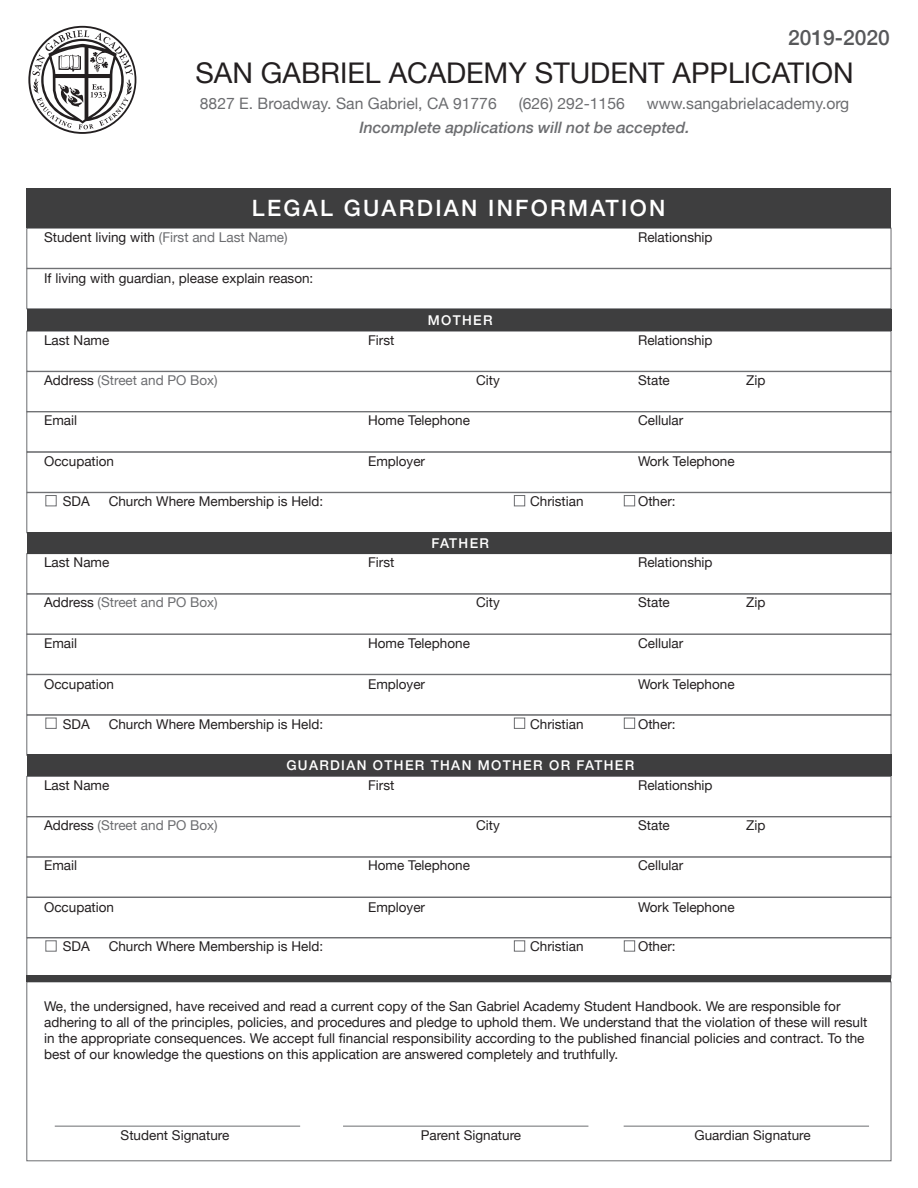
<style>
.page{position:relative;width:918px;height:1188px;background:#fff}
.page>*{position:absolute;margin:0;border:0;box-sizing:border-box;transform-origin:0 0}
.t1{font:28.5px "Helvetica Neue";color:#231f20}
.t2{font:500 22.5px "Helvetica Neue";letter-spacing:.1em;color:#fff}
.t3{font:500 21px "Helvetica Neue";color:#57585a}
.t4{font:15.75px "Helvetica Neue";color:#6c6d70}
.t5{font:italic 500 15.75px "Helvetica Neue";color:#6c6d70}
.t6{font:13.5px/16.2px "Helvetica Neue";color:#231f20}
.t7{font:13.5px "Helvetica Neue";color:#6c6d70}
.t8{font:500 13.5px "Helvetica Neue";letter-spacing:.1em;color:#fff}
.s1{color:#231f20}
</style>
<div class="page">
<div style="left:27px;top:492px;width:864px;height:41px;border:1px solid #6c6d70"></div>
<div style="left:27px;top:715px;width:864px;height:40px;border:1px solid #6c6d70"></div>
<div style="left:27px;top:452px;width:864px;height:40px;border:1px solid #6c6d70"></div>
<div style="left:27px;top:674px;width:864px;height:41px;border:1px solid #6c6d70"></div>
<div style="left:27px;top:897px;width:864px;height:41px;border:1px solid #6c6d70"></div>
<div style="left:27px;top:228px;width:864px;height:40px;border:1px solid #6c6d70"></div>
<div style="left:27px;top:268px;width:864px;height:41px;border:1px solid #6c6d70"></div>
<div style="left:27px;top:331px;width:864px;height:40px;border:1px solid #6c6d70"></div>
<div style="left:27px;top:553px;width:864px;height:41px;border:1px solid #6c6d70"></div>
<div style="left:27px;top:776px;width:864px;height:41px;border:1px solid #6c6d70"></div>
<div style="left:27px;top:412px;width:864px;height:40px;border:1px solid #6c6d70"></div>
<div style="left:27px;top:634px;width:864px;height:40px;border:1px solid #6c6d70"></div>
<div style="left:27px;top:857px;width:864px;height:40px;border:1px solid #6c6d70"></div>
<div style="left:27px;top:371px;width:864px;height:41px;border:1px solid #6c6d70"></div>
<div style="left:27px;top:594px;width:864px;height:40px;border:1px solid #6c6d70"></div>
<div style="left:27px;top:817px;width:864px;height:40px;border:1px solid #6c6d70"></div>
<hr style="left:55px;top:1126px;width:245px;height:1px;background:#6c6d70">
<hr style="left:343px;top:1126px;width:245px;height:1px;background:#6c6d70">
<hr style="left:624px;top:1126px;width:245px;height:1px;background:#6c6d70">
<svg style="left:28px;top:26px;width:108px;height:108px"></svg>
<div style="left:27px;top:982px;width:864px;height:179px;border:1px solid #6c6d70"></div>
<div style="left:514px;top:495px;width:11px;height:11px;border:1px solid #6c6d70"></div>
<div style="left:514px;top:718px;width:11px;height:11px;border:1px solid #6c6d70"></div>
<div style="left:514px;top:941px;width:11px;height:10px;border:1px solid #6c6d70"></div>
<div style="left:624px;top:495px;width:11px;height:11px;border:1px solid #6c6d70"></div>
<div style="left:624px;top:718px;width:11px;height:11px;border:1px solid #6c6d70"></div>
<div style="left:624px;top:941px;width:11px;height:10px;border:1px solid #6c6d70"></div>
<div style="left:46px;top:495px;width:10px;height:11px;border:1px solid #6c6d70"></div>
<div style="left:46px;top:718px;width:10px;height:11px;border:1px solid #6c6d70"></div>
<div style="left:27px;top:975px;width:864px;height:7px;background:#3e3e3f"></div>
<div style="left:27px;top:189px;width:864px;height:39px;background:#3e3e3f"></div>
<div style="left:27px;top:309px;width:865px;height:22px;background:#3e3e3f"></div>
<div style="left:27px;top:532px;width:865px;height:22px;background:#3e3e3f"></div>
<div style="left:27px;top:755px;width:865px;height:21px;background:#3e3e3f"></div>
<h3 class="t3" style="left:788px;top:21px;width:103px">2019-2020</h3>
<p class="t1" style="left:196px;top:52px;width:660px">SAN GABRIEL ACADEMY STUDENT APPLICATION</p>
<p class="t4" style="left:200px;top:92px;width:298px">8827 E. Broadway. San Gabriel, CA 91776</p>
<p class="t4" style="left:519px;top:92px;width:108px">(626) 292-1156</p>
<p class="t4" style="left:647px;top:92px;width:204px">www.sangabrielacademy.org</p>
<p class="t5" style="left:359px;top:114px;width:332px">Incomplete applications will not be accepted.</p>
<p class="t2" style="left:252px;top:190px;width:415px">LEGAL GUARDIAN INFORMATION</p>
<p class="t7" style="left:44px;top:228px;width:245px"><span class="s1">Student living with</span> (First and Last Name)</p>
<p class="t6" style="left:638px;top:230px;width:76px">Relationship</p>
<p class="t6" style="left:44px;top:271px;width:271px">If living with guardian, please explain reason:</p>
<p class="t8" style="left:428px;top:309px;width:66px">MOTHER</p>
<p class="t6" style="left:44px;top:332px;width:67px">Last Name</p>
<p class="t6" style="left:368px;top:332px;width:28px">First</p>
<p class="t6" style="left:638px;top:332px;width:76px">Relationship</p>
<p class="t7" style="left:44px;top:370px;width:175px"><span class="s1">Address</span> (Street and PO Box)</p>
<p class="t6" style="left:476px;top:373px;width:25px">City</p>
<p class="t6" style="left:638px;top:373px;width:33px">State</p>
<p class="t6" style="left:746px;top:373px;width:21px">Zip</p>
<p class="t6" style="left:44px;top:413px;width:35px">Email</p>
<p class="t6" style="left:368px;top:413px;width:103px">Home Telephone</p>
<p class="t6" style="left:638px;top:413px;width:47px">Cellular</p>
<p class="t6" style="left:44px;top:454px;width:72px">Occupation</p>
<p class="t6" style="left:368px;top:454px;width:59px">Employer</p>
<p class="t6" style="left:638px;top:454px;width:98px">Work Telephone</p>
<p class="t6" style="left:63px;top:494px;width:28px">SDA</p>
<p class="t6" style="left:109px;top:494px;width:216px">Church Where Membership is Held:</p>
<p class="t6" style="left:530px;top:494px;width:55px">Christian</p>
<p class="t6" style="left:638px;top:494px;width:39px">Other:</p>
<p class="t8" style="left:431px;top:532px;width:59px">FATHER</p>
<p class="t6" style="left:44px;top:555px;width:67px">Last Name</p>
<p class="t6" style="left:368px;top:555px;width:28px">First</p>
<p class="t6" style="left:638px;top:555px;width:76px">Relationship</p>
<p class="t7" style="left:44px;top:593px;width:175px"><span class="s1">Address</span> (Street and PO Box)</p>
<p class="t6" style="left:476px;top:595px;width:25px">City</p>
<p class="t6" style="left:638px;top:595px;width:33px">State</p>
<p class="t6" style="left:746px;top:595px;width:21px">Zip</p>
<p class="t6" style="left:44px;top:636px;width:35px">Email</p>
<p class="t6" style="left:368px;top:636px;width:103px">Home Telephone</p>
<p class="t6" style="left:638px;top:636px;width:47px">Cellular</p>
<p class="t6" style="left:44px;top:677px;width:72px">Occupation</p>
<p class="t6" style="left:368px;top:677px;width:59px">Employer</p>
<p class="t6" style="left:638px;top:677px;width:98px">Work Telephone</p>
<p class="t6" style="left:63px;top:716px;width:28px">SDA</p>
<p class="t6" style="left:109px;top:716px;width:216px">Church Where Membership is Held:</p>
<p class="t6" style="left:530px;top:716px;width:55px">Christian</p>
<p class="t6" style="left:638px;top:716px;width:39px">Other:</p>
<p class="t8" style="left:286px;top:754px;width:349px">GUARDIAN OTHER THAN MOTHER OR FATHER</p>
<p class="t6" style="left:44px;top:778px;width:67px">Last Name</p>
<p class="t6" style="left:368px;top:778px;width:28px">First</p>
<p class="t6" style="left:638px;top:778px;width:76px">Relationship</p>
<p class="t7" style="left:44px;top:816px;width:175px"><span class="s1">Address</span> (Street and PO Box)</p>
<p class="t6" style="left:476px;top:818px;width:25px">City</p>
<p class="t6" style="left:638px;top:818px;width:33px">State</p>
<p class="t6" style="left:746px;top:818px;width:21px">Zip</p>
<p class="t6" style="left:44px;top:858px;width:35px">Email</p>
<p class="t6" style="left:368px;top:858px;width:103px">Home Telephone</p>
<p class="t6" style="left:638px;top:858px;width:47px">Cellular</p>
<p class="t6" style="left:44px;top:899px;width:72px">Occupation</p>
<p class="t6" style="left:368px;top:899px;width:59px">Employer</p>
<p class="t6" style="left:638px;top:899px;width:98px">Work Telephone</p>
<p class="t6" style="left:63px;top:939px;width:28px">SDA</p>
<p class="t6" style="left:109px;top:939px;width:216px">Church Where Membership is Held:</p>
<p class="t6" style="left:530px;top:939px;width:55px">Christian</p>
<p class="t6" style="left:638px;top:939px;width:39px">Other:</p>
<p class="t6" style="left:44px;top:998px;width:825px">We, the undersigned, have received and read a current copy of the San Gabriel Academy Student Handbook. We are responsible for adhering to all of the principles, policies, and procedures and pledge to uphold them. We understand that the violation of these will result in the appropriate consequences. We accept full financial responsibility according to the published financial policies and contract. To the best of our knowledge the questions on this application are answered completely and truthfully.</p>
<p class="t6" style="left:121px;top:1128px;width:110px">Student Signature</p>
<p class="t6" style="left:421px;top:1128px;width:102px">Parent Signature</p>
<p class="t6" style="left:694px;top:1128px;width:118px">Guardian Signature</p>
</div>
